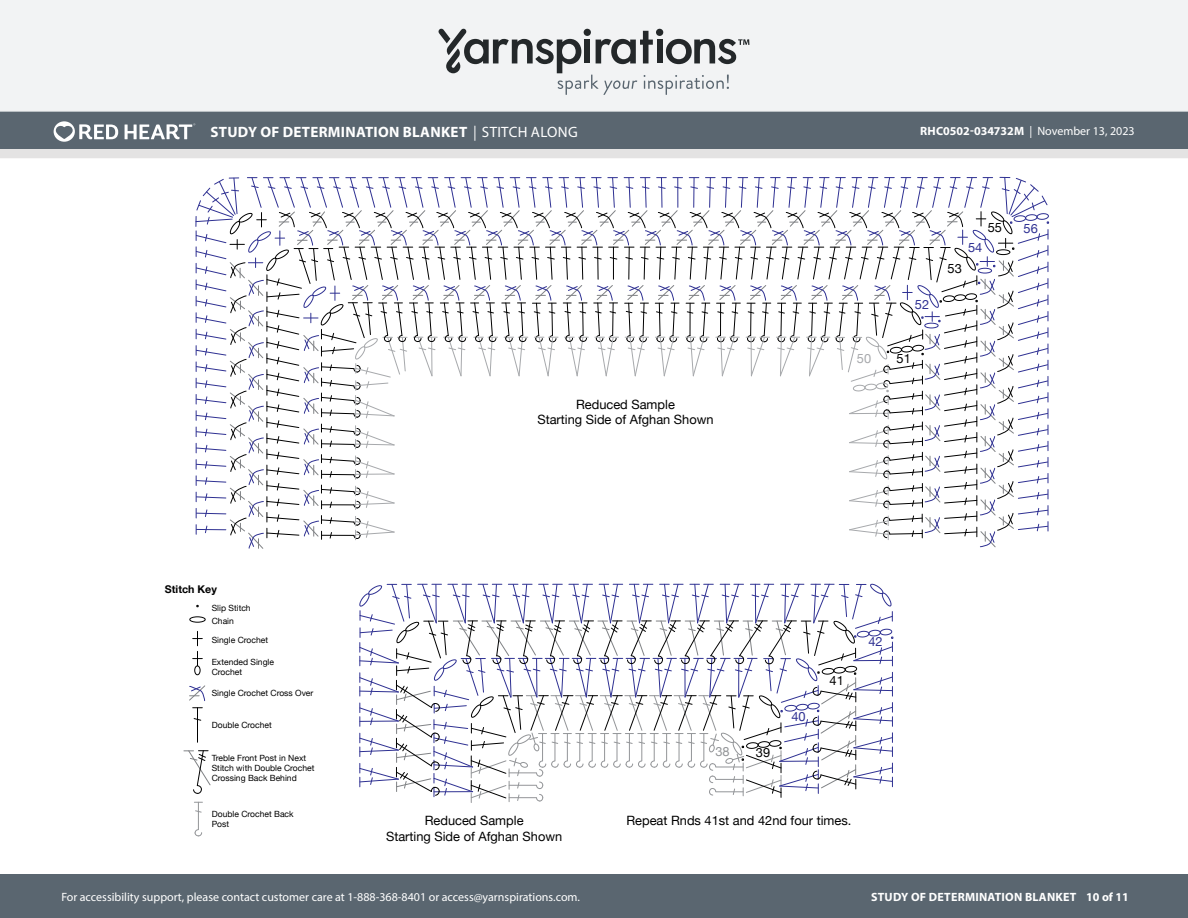
<style>
.page{position:relative;width:1188px;height:918px;background:#fff}
.page>*{position:absolute;margin:0;border:0;box-sizing:border-box;transform-origin:0 0}
.t1{font:700 15px "Myriad Pro";letter-spacing:.02em;color:#fff}
.t2{font:12.75px/15.5px "Helvetica Neue";color:#000;text-align:center}
.t3{font:12.75px "Helvetica Neue";color:#2e3092}
.t4{font:12.75px "Helvetica Neue";color:#939598}
.t5{font:12.75px "Helvetica Neue";color:#a7a9ac}
.t6{font:12px "Myriad Pro";color:#fff}
.t7{font:700 12px "Myriad Pro";letter-spacing:.02em;color:#fff}
.t8{font:700 10.65px "Helvetica Neue";color:#000}
.t9{font:8.55px/10.2px "Helvetica Neue";color:#000}
.s1{font-weight:400;font-style:italic}
.s2{font-weight:400}
.s3{font-weight:700}
</style>
<div class="page">
<div style="left:0;top:875px;width:1188px;height:43px;background:#5a6670"></div>
<div style="left:0;top:149px;width:1188px;height:9px;background:#e4e3e3"></div>
<div style="left:0;top:111px;width:1188px;height:38px;background:#5a6670"></div>
<div style="left:0;top:0;width:1188px;height:112px;background:#f2f3f4"></div>
<svg style="left:438px;top:29px;width:311px;height:66px"></svg>
<svg style="left:54px;top:121px;width:64px;height:21px"></svg>
<svg style="left:125px;top:123px;width:70px;height:16px"></svg>
<svg style="left:194px;top:802px;width:8px;height:35px"></svg>
<svg style="left:184px;top:750px;width:27px;height:44px"></svg>
<svg style="left:193px;top:718px;width:9px;height:3px"></svg>
<hr style="left:197px;top:708px;width:1px;height:34px;background:#000">
<svg style="left:189px;top:685px;width:17px;height:23px"></svg>
<div style="left:189px;top:616px;width:17px;height:7px;border:1px solid #000;border-radius:50%"></div>
<svg style="left:193px;top:631px;width:9px;height:35px"></svg>
<div style="left:194px;top:666px;width:7px;height:9px;border:1px solid #000;border-radius:50%"></div>
<svg style="left:359px;top:583px;width:534px;height:220px"></svg>
<div style="left:784px;top:705px;width:13px;height:7px;border:1px solid #2e3092;border-radius:50%"></div>
<div style="left:796px;top:704px;width:12px;height:7px;border:1px solid #2e3092;border-radius:50%"></div>
<div style="left:807px;top:703px;width:13px;height:7px;border:1px solid #2e3092;border-radius:50%"></div>
<div style="left:857px;top:631px;width:12px;height:7px;border:1px solid #2e3092;border-radius:50%"></div>
<div style="left:868px;top:630px;width:13px;height:7px;border:1px solid #2e3092;border-radius:50%"></div>
<div style="left:880px;top:629px;width:12px;height:7px;border:1px solid #2e3092;border-radius:50%"></div>
<svg style="left:195px;top:177px;width:854px;height:372px"></svg>
<div style="left:853px;top:385px;width:13px;height:7px;border:1px solid #a7a9ac;border-radius:50%"></div>
<div style="left:864px;top:384px;width:13px;height:7px;border:1px solid #a7a9ac;border-radius:50%"></div>
<div style="left:876px;top:382px;width:12px;height:7px;border:1px solid #a7a9ac;border-radius:50%"></div>
<div style="left:924px;top:323px;width:15px;height:5px;border:1px solid #2e3092;border-radius:50%"></div>
<div style="left:978px;top:268px;width:14px;height:5px;border:1px solid #2e3092;border-radius:50%"></div>
<div style="left:996px;top:249px;width:14px;height:6px;border:1px solid #000;border-radius:50%"></div>
<h1 class="t1" style="left:211px;top:122px;width:369px">STUDY OF DETERMINATION BLANKET <span class="s1">|</span> <span class="s2">STITCH ALONG</span></h1>
<h3 class="t6" style="left:920px;top:124px;width:216px"><span class="s3">RHC0502-034732M</span> | November 13, 2023</h3>
<h2 class="t2" style="left:988px;top:221px;width:16px">55</h2>
<h2 class="t3" style="left:1024px;top:219px;width:16px">56</h2>
<h2 class="t3" style="left:968px;top:239px;width:16px">54</h2>
<p class="t8" style="left:165px;top:581px;width:54px">Stitch Key</p>
<p class="t9" style="left:212px;top:603px;width:40px">Slip Stitch</p>
<p class="t9" style="left:212px;top:635px;width:58px">Single Crochet</p>
<p class="t9" style="left:212px;top:657px;width:64px">Extended Single<br>Crochet</p>
<p class="t9" style="left:212px;top:616px;width:24px">Chain</p>
<p class="t9" style="left:212px;top:688px;width:103px">Single Crochet Cross Over</p>
<p class="t9" style="left:212px;top:720px;width:62px">Double Crochet</p>
<p class="t9" style="left:212px;top:753px;width:104px">Treble Front Post in Next<br>Stitch with Double Crochet<br>Crossing Back Behind</p>
<p class="t9" style="left:212px;top:810px;width:83px">Double Crochet Back<br>Post</p>
<h2 class="t2" style="left:537px;top:397px;width:178px">Reduced Sample<br>Starting Side of Afghan Shown</h2>
<h2 class="t5" style="left:857px;top:350px;width:16px">50</h2>
<h2 class="t3" style="left:915px;top:296px;width:16px">52</h2>
<h2 class="t2" style="left:897px;top:352px;width:16px">51</h2>
<h2 class="t2" style="left:948px;top:261px;width:16px">53</h2>
<h2 class="t2" style="left:386px;top:814px;width:178px">Reduced Sample<br>Starting Side of Afghan Shown</h2>
<h2 class="t4" style="left:715px;top:742px;width:16px">38</h2>
<h2 class="t2" style="left:756px;top:746px;width:16px">39</h2>
<h2 class="t3" style="left:791px;top:707px;width:16px">40</h2>
<h2 class="t2" style="left:830px;top:673px;width:16px">41</h2>
<h2 class="t3" style="left:868px;top:633px;width:16px">42</h2>
<h2 class="t2" style="left:626px;top:814px;width:226px">Repeat Rnds 41st and 42nd four times.</h2>
<h3 class="t6" style="left:61px;top:889px;width:520px">For accessibility support, please contact customer care at 1-888-368-8401 or access@yarnspirations.com.</h3>
<h3 class="t7" style="left:871px;top:889px;width:259px">STUDY OF DETERMINATION BLANKET 10 of 11</h3>
</div>
